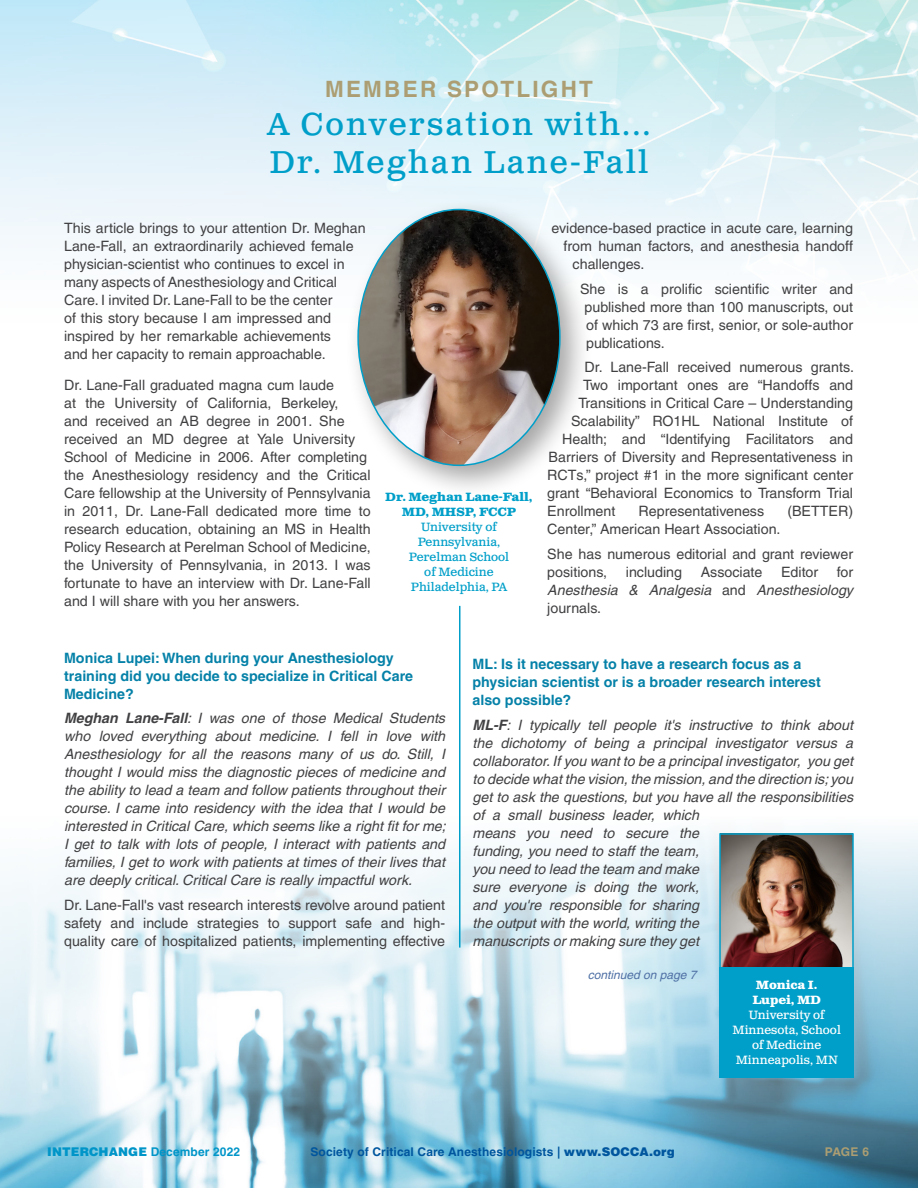
<style>
.page{position:relative;width:918px;height:1188px;background:#fff}
.page>*{position:absolute;margin:0;border:0;box-sizing:border-box;transform-origin:0 0}
.headlines{font:31.5px/37.8px "Clarendon Text Pro";letter-spacing:.07em;color:#009fc9}
.SUBS{font:700 22.5px "Helvetica LT Pro";letter-spacing:.1em;color:#ac9e72}
.body_copy{font:14.25px/18px "Helvetica LT Pro";color:#414042}
.body_copy-2{font:italic 14.25px/18px "Helvetica LT Pro";color:#414042;text-align:justify}
.Qs{font:700 14.25px/18px "Helvetica LT Pro";color:#0581a8}
.t1{font:12px/15px "Clarendon Text Pro";color:#009fc9}
.t2{font:700 12px "Helvetica LT Pro";letter-spacing:.01em;color:#00569e}
.t3{font:12px/15px "Clarendon Text Pro";color:#fff;text-align:center}
.t4{font:700 12px/15px "Clarendon Text Pro";letter-spacing:-.01em;color:#009fc9;text-align:center}
.t5{font:700 12px "Helvetica LT Pro";letter-spacing:.01em;color:#0095c8}
.t6{font:700 12px/15px "Clarendon Text Pro";letter-spacing:-.01em;color:#fff;text-align:center}
.body_copy-3{font:italic 12px "Helvetica LT Pro";color:#4f70a5}
.t7{font:700 12px "Helvetica LT Pro";color:#ac9e72}
.s1{font-style:normal}
.s2{font-weight:700}
.s3{font-weight:900}
</style>
<div class="page">
<img style="left:0;top:817px;width:918px;height:371px">
<img style="left:0;top:0;width:918px;height:262px">
<img style="left:722px;top:836px;width:129px;height:131px">
<div style="left:719px;top:833px;width:135px;height:243px;border:2px solid #009fc9"></div>
<div style="left:719px;top:967px;width:135px;height:111px;background:#009fc9"></div>
<div style="left:346px;top:197px;width:247px;height:302px;background:#000;opacity:.35"></div>
<img style="left:358px;top:210px;width:202px;height:255px">
<hr style="left:459px;top:606px;width:1px;height:342px;background:#009fc9">
<p class="SUBS" style="left:325px;top:76px;width:269px">MEMBER SPOTLIGHT</p>
<p class="headlines" style="left:268px;top:107px;width:384px">A Conversation with...<br>Dr. Meghan Lane-Fall</p>
<p class="body_copy" style="left:64px;top:219px;width:303px">This article brings to your attention Dr. Meghan Lane-Fall, an extraordinarily achieved female physician-scientist who continues to excel in many aspects of Anesthesiology and Critical Care. I invited Dr. Lane-Fall to be the center<br>of this story because I am impressed and inspired by her remarkable achievements<br>and her capacity to remain approachable.</p>
<p class="body_copy" style="left:64px;top:376px;width:308px">Dr. Lane-Fall graduated magna cum laude<br>at the University of California, Berkeley,<br>and received an AB degree in 2001. She received an MD degree at Yale University School of Medicine in 2006. After completing the Anesthesiology residency and the Critical Care fellowship at the University of Pennsylvania in 2011, Dr. Lane-Fall dedicated more time to research education, obtaining an MS in Health Policy Research at Perelman School of Medicine, the University of Pennsylvania, in 2013. I was fortunate to have an interview with Dr. Lane-Fall and I will share with you her answers.</p>
<p class="t4" style="left:385px;top:490px;width:149px">Dr. Meghan Lane-Fall,<br>MD, MHSP, FCCP</p>
<p class="t1" style="left:418px;top:520px;width:84px">University of<br>Pennsylvania,</p>
<p class="t1" style="left:409px;top:550px;width:102px;text-align:center">Perelman School of Medicine</p>
<p class="t1" style="left:411px;top:580px;width:98px">Philadelphia, PA</p>
<p class="body_copy" style="left:552px;top:219px;width:303px">evidence-based practice in acute care, learning</p>
<p class="body_copy" style="left:564px;top:237px;width:291px">from human factors, and anesthesia handoff</p>
<p class="body_copy" style="left:573px;top:255px;width:73px">challenges.</p>
<p class="body_copy" style="left:585px;top:280px;width:270px;text-align:justify;text-indent:-4px">She is a prolific scientific writer and published more than 100 manuscripts, out of which 73 are first, senior, or sole-author publications.</p>
<p class="body_copy" style="left:585px;top:358px;width:271px">Dr. Lane-Fall received numerous grants.</p>
<p class="body_copy" style="left:583px;top:376px;width:272px">Two important ones are “Handoffs and</p>
<p class="body_copy" style="left:579px;top:394px;width:276px">Transitions in Critical Care – Understanding</p>
<p class="body_copy" style="left:571px;top:412px;width:284px">Scalability” RO1HL National Institute of</p>
<p class="body_copy" style="left:562px;top:430px;width:293px">Health; and “Identifying Facilitators and</p>
<p class="body_copy" style="left:549px;top:448px;width:306px">Barriers of Diversity and Representativeness in</p>
<p class="body_copy" style="left:547px;top:466px;width:307px">RCTs,” project #1 in the more significant center</p>
<p class="body_copy" style="left:547px;top:484px;width:307px">grant “Behavioral Economics to Transform Trial</p>
<p class="body_copy" style="left:547px;top:502px;width:70px">Enrollment</p>
<p class="body_copy" style="left:639px;top:502px;width:127px">Representativeness</p>
<p class="body_copy" style="left:787px;top:502px;width:67px">(BETTER)</p>
<p class="body_copy" style="left:547px;top:520px;width:235px">Center,” American Heart Association.</p>
<p class="body_copy" style="left:547px;top:545px;width:307px">She has numerous editorial and grant reviewer positions,</p>
<p class="body_copy-2" style="left:547px;top:563px;width:307px;text-indent:290px"><span class="s1">for </span>Anesthesia &amp; Analgesia <span class="s1">and</span> Anesthesiology <span class="s1">journals.</span></p>
<p class="body_copy" style="left:626px;top:563px;width:58px">including</p>
<p class="body_copy" style="left:701px;top:563px;width:63px">Associate</p>
<p class="body_copy" style="left:781px;top:563px;width:39px">Editor</p>
<p class="Qs" style="left:64px;top:649px;width:351px">Monica Lupei: When during your Anesthesiology training did you decide to specialize in Critical Care<br>Medicine?</p>
<p class="body_copy-2" style="left:64px;top:709px;width:383px"><span class="s2">Meghan Lane-Fall</span>: I was one of those Medical Students who loved everything about medicine. I fell in love with Anesthesiology for all the reasons many of us do. Still, I thought I would miss the diagnostic pieces of medicine and the ability to lead a team and follow patients throughout their course. I came into residency with the idea that I would be interested in Critical Care, which seems like a right fit for me; I get to talk with lots of people, I interact with patients and families, I get to work with patients at times of their lives that are deeply critical. Critical Care is really impactful work.</p>
<p class="body_copy" style="left:64px;top:896px;width:383px;text-align:justify">Dr. Lane-Fall's vast research interests revolve around patient safety and include strategies to support safe and high&shy;quality care of hospitalized patients, implementing effective</p>
<p class="Qs" style="left:472px;top:656px;width:350px">ML: Is it necessary to have a research focus as a physician scientist or is a broader research interest also possible?</p>
<p class="body_copy-2" style="left:472px;top:716px;width:382px;text-align:left"><span class="s2">ML-F</span>: I typically tell people it's instructive to think about the dichotomy of being a principal investigator versus a collaborator. If you want to be a principal investigator, you get to decide what the vision, the mission, and the direction is; you get to ask the questions, but you have all the responsibilities of a small business leader, which<br>means you need to secure the<br>funding, you need to staff the team,<br>you need to lead the team and make<br>sure everyone is doing the work,<br>and you're responsible for sharing<br>the output with the world, writing the<br>manuscripts or making sure they get</p>
<p class="t6" style="left:752px;top:978px;width:70px">Monica I.<br>Lupei, MD</p>
<p class="t3" style="left:733px;top:1008px;width:110px">University of<br>Minnesota, School of Medicine</p>
<p class="t3" style="left:736px;top:1053px;width:103px">Minneapolis, MN</p>
<p class="body_copy-3" style="left:588px;top:968px;width:110px">continued on page 7</p>
<p class="t5" style="left:47px;top:1145px;width:194px"><span class="s3">INTERCHANGE</span> December 2022</p>
<p class="t2" style="left:310px;top:1145px;width:366px">Society of Critical Care Anesthesiologists | <span class="s3">www.SOCCA.org</span></p>
<p class="t7" style="left:825px;top:1145px;width:46px">PAGE 6</p>
</div>
